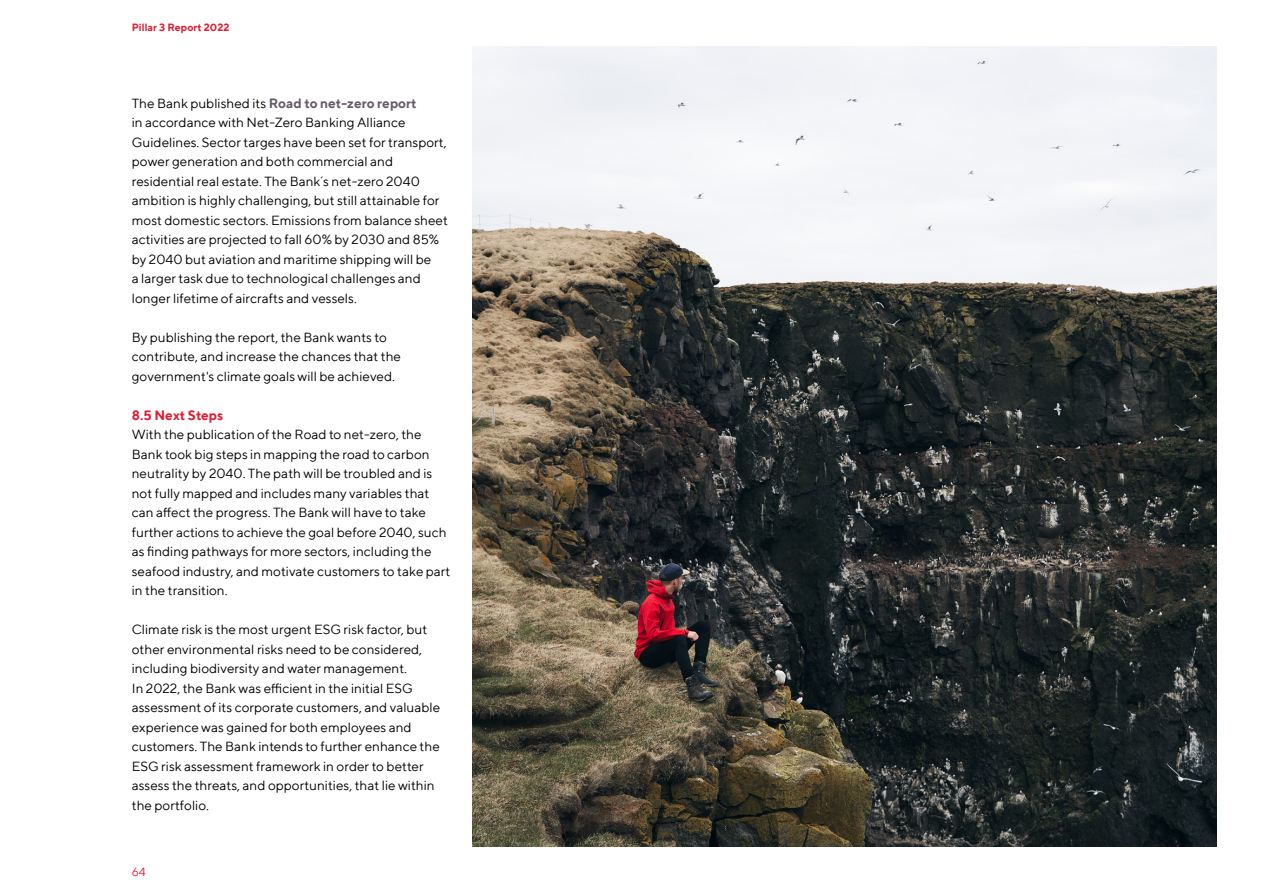
<style>
.page{position:relative;width:1263px;height:893px;background:#fff}
.page>*{position:absolute;margin:0;border:0;box-sizing:border-box;transform-origin:0 0}
.ISB_meginmal{font:13.5px/19.5px "TT Norms";color:#000}
.ISB_meginmal-2{font:700 13.5px "TT Norms";color:#dc1e35}
.t1{font:12px "TT Norms";color:#dc1e35}
.t2{font:700 10.5px "TT Norms";color:#dc1e35}
.s1{font-weight:700;color:#665c6b}
</style>
<div class="page">
<img style="left:472px;top:47px;width:744px;height:799px">
<p class="t2" style="left:132px;top:20px;width:99px">Pillar 3 Report 2022</p>
<p class="ISB_meginmal" style="left:132px;top:93px;width:318px">The Bank published its <span class="s1">Road to net-zero report<br></span>in accordance with Net-Zero Banking Alliance Guidelines. Sector targes have been set for transport, power generation and both commercial and residential real estate. The Bank´s net-zero 2040 ambition is highly challenging, but still attainable for most domestic sectors. Emissions from balance sheet activities are projected to fall 60% by 2030 and 85% by 2040 but aviation and maritime shipping will be<br>a larger task due to technological challenges and longer lifetime of aircrafts and vessels.</p>
<p class="ISB_meginmal" style="left:132px;top:327px;width:271px">By publishing the report, the Bank wants to contribute, and increase the chances that the government's climate goals will be achieved.</p>
<p class="ISB_meginmal-2" style="left:132px;top:407px;width:93px">8.5 Next Steps</p>
<p class="ISB_meginmal" style="left:132px;top:425px;width:320px">With the publication of the Road to net-zero, the Bank took big steps in mapping the road to carbon neutrality by 2040. The path will be troubled and is not fully mapped and includes many variables that can affect the progress. The Bank will have to take further actions to achieve the goal before 2040, such as finding pathways for more sectors, including the seafood industry, and motivate customers to take part in the transition.</p>
<p class="ISB_meginmal" style="left:132px;top:620px;width:310px">Climate risk is the most urgent ESG risk factor, but other environmental risks need to be considered, including biodiversity and water management.<br>In 2022, the Bank was efficient in the initial ESG assessment of its corporate customers, and valuable experience was gained for both employees and customers. The Bank intends to further enhance the ESG risk assessment framework in order to better assess the threats, and opportunities, that lie within the portfolio.</p>
<p class="t1" style="left:132px;top:865px;width:16px">64</p>
</div>
